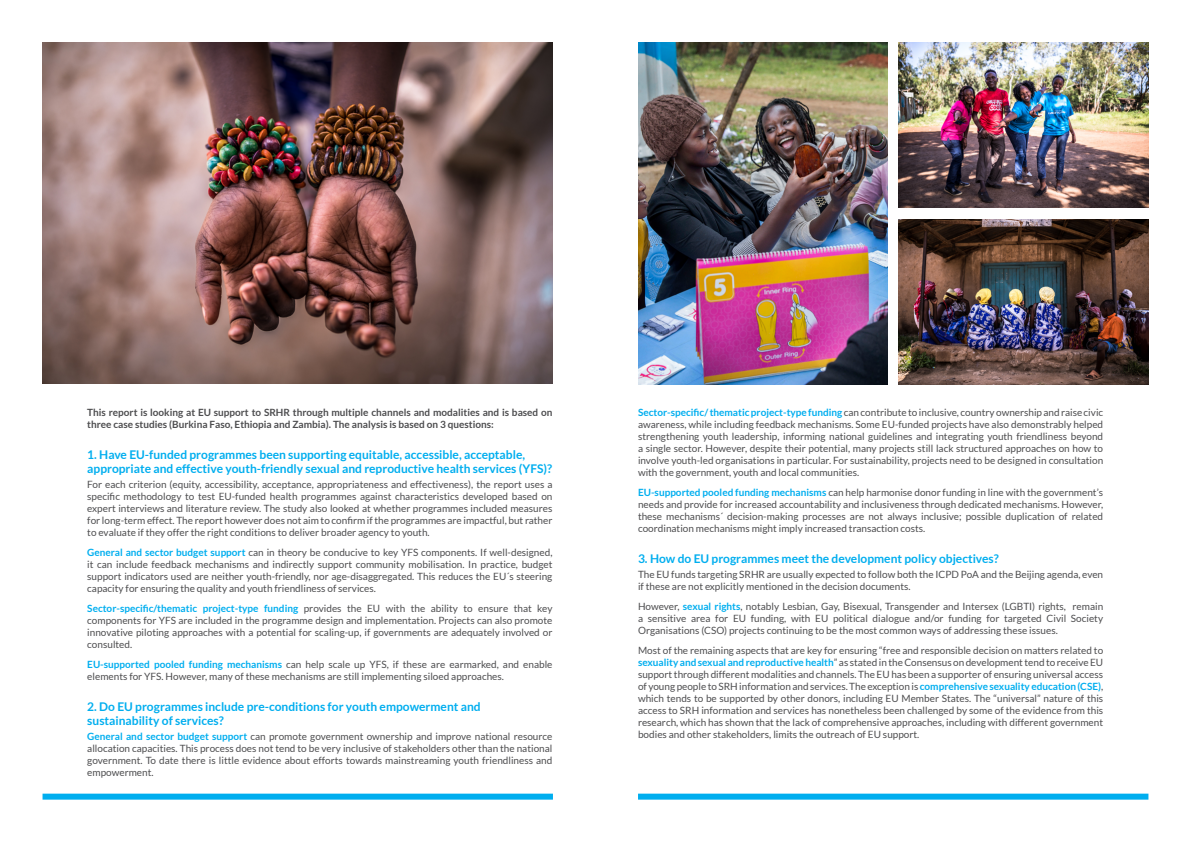
<style>
.page{position:relative;width:1191px;height:842px;background:#fff}
.page>*{position:absolute;margin:0;border:0;box-sizing:border-box;transform-origin:0 0}
.t1{font:700 12px/14px "Lato";color:#00aeef}
.t2{font:10px/12px "Lato";color:#4d4d4f;text-align:justify}
.t3{font:700 10px/12px "Lato";color:#4d4d4f}
.s1{font-weight:700;color:#00aeef}
</style>
<div class="page">
<img style="left:43px;top:43px;width:510px;height:341px">
<img style="left:638px;top:43px;width:249px;height:341px">
<img style="left:898px;top:43px;width:250px;height:164px">
<img style="left:898px;top:219px;width:250px;height:165px">
<div style="left:43px;top:794px;width:510px;height:6px;background:#00aeef"></div>
<div style="left:638px;top:794px;width:510px;height:6px;background:#00aeef"></div>
<p class="t3" style="left:87px;top:406px;width:466px">This report is looking at EU support to SRHR through multiple channels and modalities and is based on three case studies (Burkina Faso, Ethiopia and Zambia). The analysis is based on 3 questions:</p>
<p class="t1" style="left:87px;top:447px;width:466px">1. Have EU-funded programmes been supporting equitable, accessible, acceptable, appropriate and effective youth-friendly sexual and reproductive health services (YFS)?</p>
<p class="t2" style="left:87px;top:478px;width:467px">For each criterion (equity, accessibility, acceptance, appropriateness and effectiveness), the report uses a specific methodology to test EU-funded health programmes against characteristics developed based on expert interviews and literature review. The study also looked at whether programmes included measures for long-term effect. The report however does not aim to confirm if the programmes are impactful, but rather to evaluate if they offer the right conditions to deliver broader agency to youth.</p>
<p class="t2" style="left:87px;top:546px;width:467px"><span class="s1">General and sector budget support</span> can in theory be conducive to key YFS components. If well-designed, it can include feedback mechanisms and indirectly support community mobilisation. In practice, budget support indicators used are neither youth-friendly, nor age-disaggregated. This reduces the EU´s steering capacity for ensuring the quality and youth friendliness of services.</p>
<p class="t2" style="left:87px;top:602px;width:467px"><span class="s1">Sector-specific/thematic project-type funding</span> provides the EU with the ability to ensure that key components for YFS are included in the programme design and implementation. Projects can also promote innovative piloting approaches with a potential for scaling-up, if governments are adequately involved or consulted.</p>
<p class="t2" style="left:87px;top:658px;width:467px"><span class="s1">EU-supported pooled funding mechanisms</span> can help scale up YFS, if these are earmarked, and enable elements for YFS. However, many of these mechanisms are still implementing siloed approaches.</p>
<p class="t1" style="left:87px;top:699px;width:395px">2. Do EU programmes include pre-conditions for youth empowerment and sustainability of services?</p>
<p class="t2" style="left:87px;top:730px;width:467px"><span class="s1">General and sector budget support</span> can promote government ownership and improve national resource allocation capacities. This process does not tend to be very inclusive of stakeholders other than the national government. To date there is little evidence about efforts towards mainstreaming youth friendliness and empowerment.</p>
<p class="t2" style="left:638px;top:406px;width:467px"><span class="s1">Sector-specific/ thematic project-type funding</span> can contribute to inclusive, country ownership and raise civic awareness, while including feedback mechanisms. Some EU-funded projects have also demonstrably helped strengthening youth leadership, informing national guidelines and integrating youth friendliness beyond a single sector. However, despite their potential, many projects still lack structured approaches on how to involve youth-led organisations in particular. For sustainability, projects need to be designed in consultation with the government, youth and local communities.</p>
<p class="t2" style="left:638px;top:486px;width:467px"><span class="s1">EU-supported pooled funding mechanisms</span> can help harmonise donor funding in line with the government’s needs and provide for increased accountability and inclusiveness through dedicated mechanisms. However, these mechanisms´ decision-making processes are not always inclusive; possible duplication of related coordination mechanisms might imply increased transaction costs.</p>
<p class="t1" style="left:638px;top:552px;width:362px">3. How do EU programmes meet the development policy objectives?</p>
<p class="t2" style="left:638px;top:568px;width:467px">The EU funds targeting SRHR are usually expected to follow both the ICPD PoA and the Beijing agenda, even if these are not explicitly mentioned in the decision documents.</p>
<p class="t2" style="left:638px;top:600px;width:467px">However, <span class="s1">sexual rights</span>, notably Lesbian, Gay, Bisexual, Transgender and Intersex (LGBTI) rights, remain a sensitive area for EU funding, with EU political dialogue and/or funding for targeted Civil Society Organisations (CSO) projects continuing to be the most common ways of addressing these issues.</p>
<p class="t2" style="left:638px;top:644px;width:467px">Most of the remaining aspects that are key for ensuring “free and responsible decision on matters related to <span class="s1">sexuality and sexual and reproductive health</span>” as stated in the Consensus on development tend to receive EU support through different modalities and channels. The EU has been a supporter of ensuring universal access of young people to SRH information and services. The exception is <span class="s1">comprehensive sexuality education (CSE)</span>, which tends to be supported by other donors, including EU Member States. The “universal” nature of this access to SRH information and services has nonetheless been challenged by some of the evidence from this research, which has shown that the lack of comprehensive approaches, including with different government bodies and other stakeholders, limits the outreach of EU support.</p>
</div>
